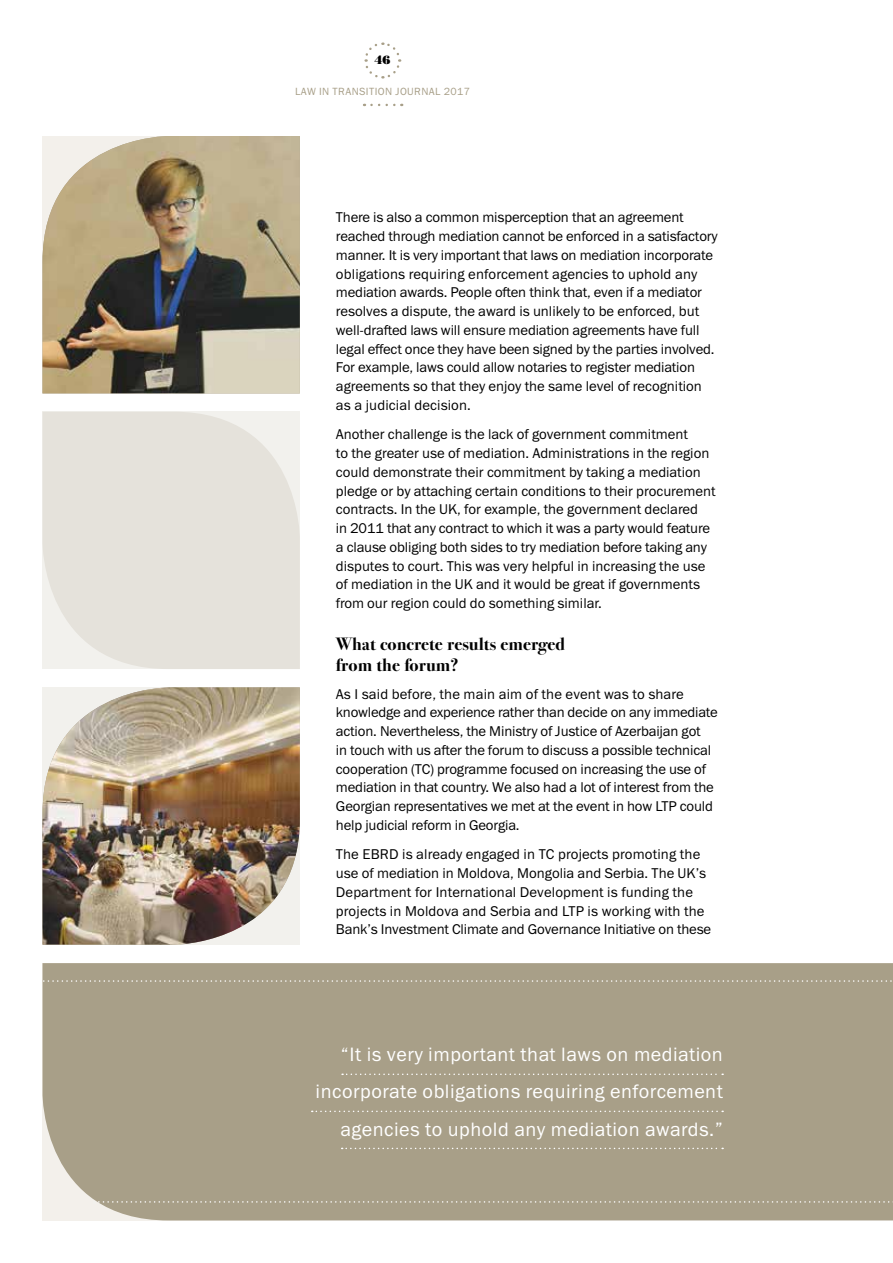
<style>
.page{position:relative;width:893px;height:1263px;background:#fff}
.page>*{position:absolute;margin:0;border:0;box-sizing:border-box;transform-origin:0 0}
.t1{font:19.5px/37px "Franklin Gothic Book ITC";letter-spacing:.025em;color:#fff;text-align:right}
.t2{font:700 18px/21px "Bodoni Sev ITC";letter-spacing:.005em;color:#000}
.t3{font:14.25px/18.8px "Franklin Gothic Book ITC";letter-spacing:-.01em;color:#000}
.t4{font:14.25px/18.8px "Franklin Gothic Book ITC";letter-spacing:.01em;color:#000}
.t5{font:12px "Bodoni Poster";color:#000}
.t6{font:10.5px "Franklin Gothic Book ITC";letter-spacing:.04em;color:#a89f88}
</style>
<div class="page">
<div style="left:43px;top:963px;width:850px;height:257px;background:#a89f88"></div>
<svg style="left:42px;top:980px;width:851px;height:2px;background:#b7b09d"></svg>
<svg style="left:93px;top:1201px;width:800px;height:2px;background:#b7b09d"></svg>
<svg style="left:371px;top:104px;width:31px;height:2px"></svg>
<svg style="left:364px;top:42px;width:38px;height:37px"></svg>
<img style="left:43px;top:136px;width:257px;height:257px">
<svg style="left:43px;top:412px;width:257px;height:257px;background:#e6e3dc"></svg>
<img style="left:43px;top:687px;width:257px;height:257px">
<svg style="left:342px;top:1073px;width:381px;height:2px"></svg>
<svg style="left:312px;top:1110px;width:411px;height:2px"></svg>
<svg style="left:342px;top:1148px;width:381px;height:1px"></svg>
<p class="t5" style="left:374px;top:53px;width:18px">46</p>
<p class="t6" style="left:295px;top:85px;width:177px">LAW IN TRANSITION JOURNAL 2017</p>
<p class="t3" style="left:336px;top:208px;width:383px">There is also a common misperception that an agreement reached through mediation cannot be enforced in a satisfactory manner. It is very important that laws on mediation incorporate obligations requiring enforcement agencies to uphold any mediation awards. People often think that, even if a mediator resolves a dispute, the award is unlikely to be enforced, but well-drafted laws will ensure mediation agreements have full legal effect once they have been signed by the parties involved.<br>For example, laws could allow notaries to register mediation agreements so that they enjoy the same level of recognition as a judicial decision.</p>
<p class="t3" style="left:336px;top:425px;width:381px">Another challenge is the lack of government commitment<br>to the greater use of mediation. Administrations in the region could demonstrate their commitment by taking a mediation pledge or by attaching certain conditions to their procurement contracts. In the UK, for example, the government declared<br>in 2011 that any contract to which it was a party would feature a clause obliging both sides to try mediation before taking any disputes to court. This was very helpful in increasing the use of mediation in the UK and it would be great if governments from our region could do something similar.</p>
<p class="t2" style="left:336px;top:635px;width:231px">What concrete results emerged from the forum?</p>
<p class="t3" style="left:336px;top:684px;width:383px">As I said before, the main aim of the event was to share knowledge and experience rather than decide on any immediate action. Nevertheless, the Ministry of Justice of Azerbaijan got<br>in touch with us after the forum to discuss a possible technical cooperation (TC) programme focused on increasing the use of mediation in that country. We also had a lot of interest from the Georgian representatives we met at the event in how LTP could help judicial reform in Georgia.</p>
<p class="t4" style="left:336px;top:845px;width:377px">The EBRD is already engaged in TC projects promoting the use of mediation in Moldova, Mongolia and Serbia. The UK’s Department for International Development is funding the projects in Moldova and Serbia and LTP is working with the Bank’s Investment Climate and Governance Initiative on these</p>
<h1 class="t1" style="left:316px;top:1036px;width:409px">“It is very important that laws on mediation incorporate obligations requiring enforcement agencies to uphold any mediation awards.”</h1>
</div>
